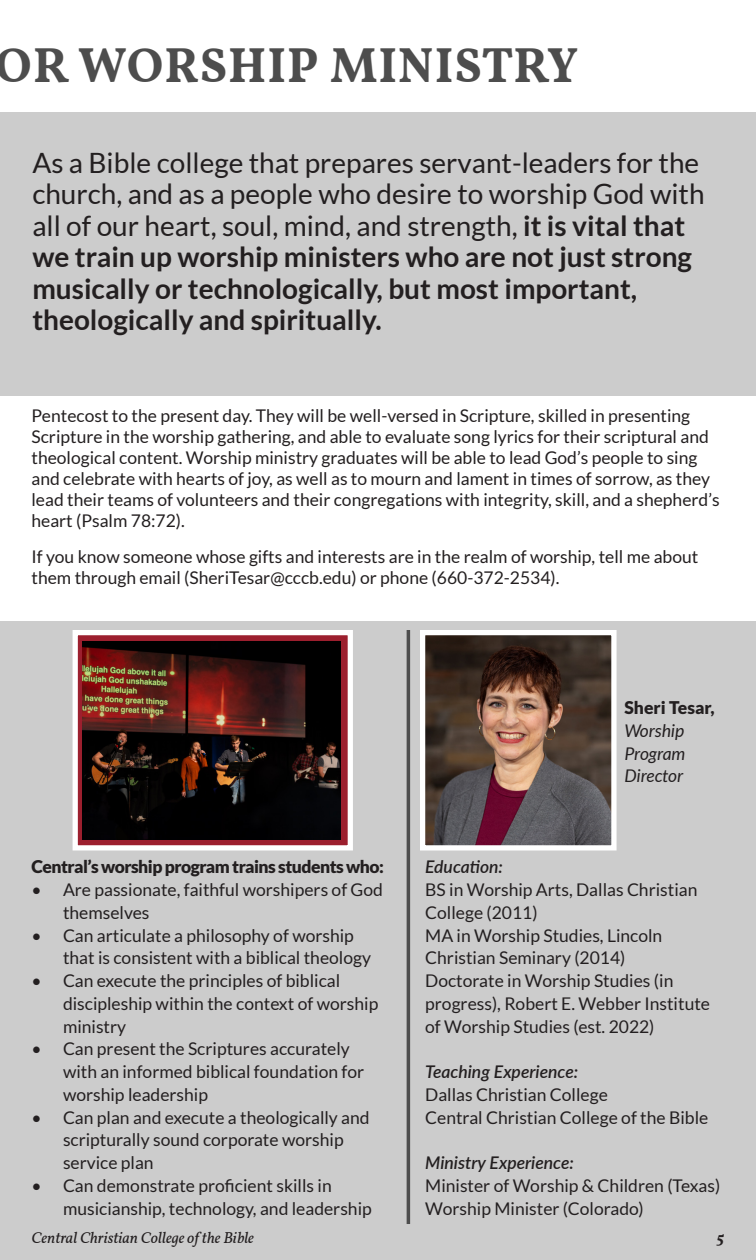
<style>
.page{position:relative;width:756px;height:1260px;background:#fff}
.page>*{position:absolute;margin:0;border:0;box-sizing:border-box;transform-origin:0 0}
.t1{font:700 49px "Vollkorn";letter-spacing:.02em;color:#4d4d4d}
.t2{font:700 28px/31.5px "Lato";color:#231f20}
.t3{font:17.5px/22.8px "Lato";color:#231f20}
.t4{font:italic 600 17.5px "Lato";color:#231f20}
.t5{font:900 17.5px "Lato";letter-spacing:-.03em;color:#231f20}
.t6{font:italic 17.5px/22.8px "Lato";color:#231f20}
.t7{font:italic 15.75px "Vollkorn";color:#231f20}
.t8{font:italic 700 15.75px "Vollkorn";color:#231f20}
.s1{font-weight:400}
.s2{font-weight:900;font-style:normal}
</style>
<div class="page">
<div style="left:0;top:622px;width:756px;height:638px;background:#ccc"></div>
<div style="left:0;top:112px;width:756px;height:284px;background:#ccc"></div>
<svg style="left:72px;top:630px;width:281px;height:221px;background:#c58b92"></svg>
<svg style="left:420px;top:630px;width:197px;height:221px;background:#6b5853"></svg>
<hr style="left:407px;top:630px;width:3px;height:594px;background:#4d4d4d">
<img style="left:83px;top:641px;width:258px;height:198px">
<h1 class="t1" style="left:-4px;top:28px;width:584px">OR WORSHIP MINISTRY</h1>
<p class="t2" style="left:32px;top:147px;width:674px"><span class="s1">As a Bible college that prepares servant-leaders for the church, and as a people who desire to worship God with all of our heart, soul, mind, and strength,</span> it is vital that we train up worship ministers who are not just strong musically or technologically, but most important, theologically and spiritually.</p>
<p class="t3" style="left:32px;top:405px;width:690px;line-height:21px">Pentecost to the present day. They will be well-versed in Scripture, skilled in presenting Scripture in the worship gathering, and able to evaluate song lyrics for their scriptural and theological content. Worship ministry graduates will be able to lead God’s people to sing and celebrate with hearts of joy, as well as to mourn and lament in times of sorrow, as they lead their teams of volunteers and their congregations with integrity, skill, and a shepherd’s heart (Psalm 78:72).</p>
<p class="t3" style="left:32px;top:546px;width:668px;line-height:21px">If you know someone whose gifts and interests are in the realm of worship, tell me about them through email (SheriTesar@cccb.edu) or phone (660-372-2534).</p>
<p class="t5" style="left:32px;top:857px;width:354px">Central’s worship program trains students who:</p>
<p class="t3" style="left:63px;top:878px;width:322px;text-indent:-32px">• Are passionate, faithful worshipers of God themselves</p>
<p class="t3" style="left:63px;top:924px;width:310px;text-indent:-32px">• Can articulate a philosophy of worship that is consistent with a biblical theology</p>
<p class="t3" style="left:63px;top:969px;width:317px;text-indent:-32px">• Can execute the principles of biblical discipleship within the context of worship ministry</p>
<p class="t3" style="left:63px;top:1038px;width:303px;text-indent:-32px">• Can present the Scriptures accurately with an informed biblical foundation for worship leadership</p>
<p class="t3" style="left:63px;top:1106px;width:308px;text-indent:-32px">• Can plan and execute a theologically and scripturally sound corporate worship service plan</p>
<p class="t3" style="left:63px;top:1174px;width:310px;text-indent:-32px">• Can demonstrate proficient skills in musicianship, technology, and leadership</p>
<p class="t6" style="left:624px;top:697px;width:92px"><span class="s2">Sheri Tesar,<br></span>Worship<br>Program<br>Director</p>
<p class="t4" style="left:425px;top:854px;width:79px">Education:</p>
<p class="t3" style="left:425px;top:878px;width:274px">BS in Worship Arts, Dallas Christian<br>College (2011)</p>
<p class="t3" style="left:425px;top:924px;width:239px">MA in Worship Studies, Lincoln<br>Christian Seminary (2014)</p>
<p class="t3" style="left:425px;top:969px;width:286px">Doctorate in Worship Studies (in progress), Robert E. Webber Institute of Worship Studies (est. 2022)</p>
<p class="t4" style="left:425px;top:1059px;width:155px">Teaching Experience:</p>
<p class="t3" style="left:425px;top:1083px;width:184px">Dallas Christian College</p>
<p class="t3" style="left:425px;top:1106px;width:285px">Central Christian College of the Bible</p>
<p class="t4" style="left:425px;top:1150px;width:150px">Ministry Experience:</p>
<p class="t3" style="left:425px;top:1174px;width:297px">Minister of Worship &amp; Children (Texas)</p>
<p class="t3" style="left:425px;top:1197px;width:220px">Worship Minister (Colorado)</p>
<p class="t7" style="left:32px;top:1227px;width:224px">Central Christian College of the Bible</p>
<p class="t8" style="left:717px;top:1226px;width:9px">5</p>
</div>
